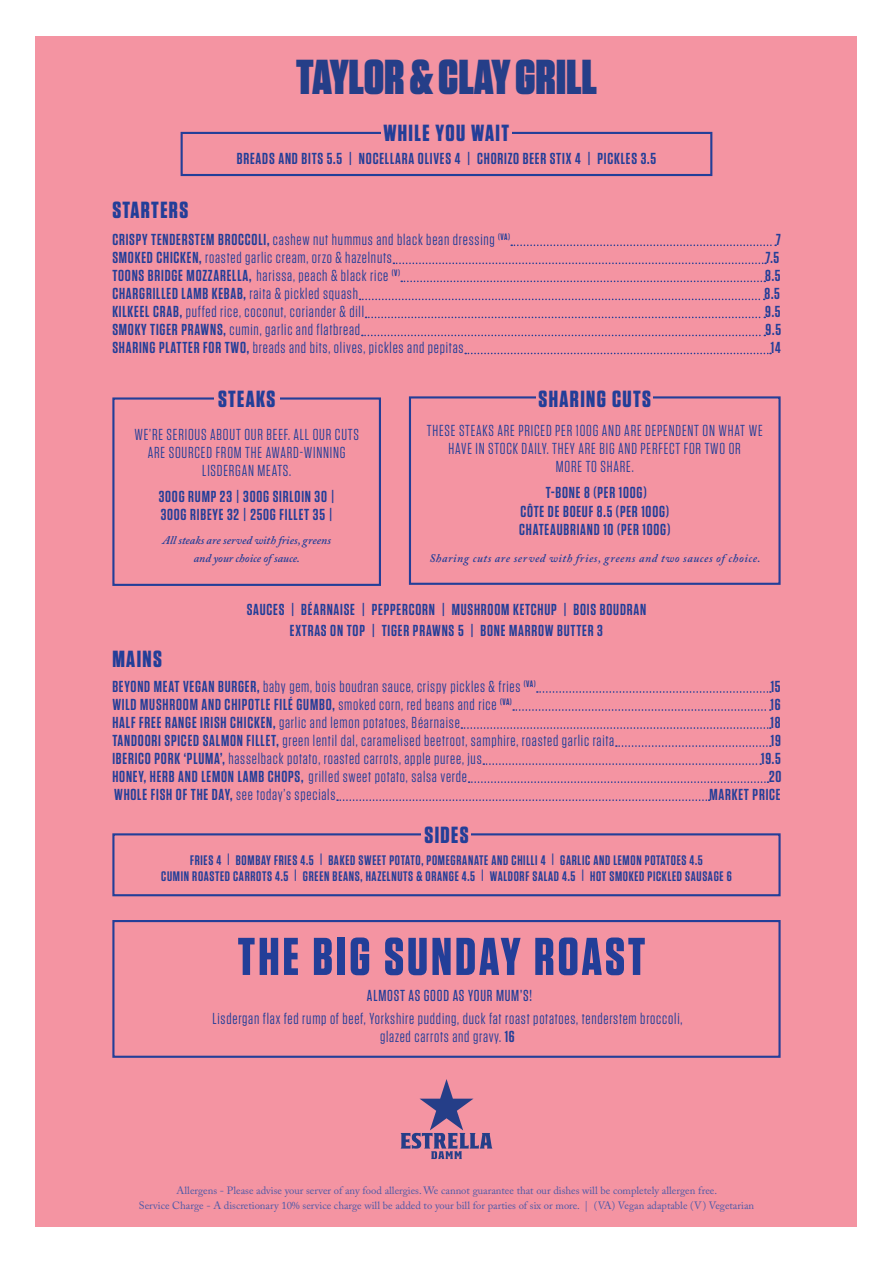
<style>
.page{position:relative;width:893px;height:1263px;background:#fff}
.page>*{position:absolute;margin:0;border:0;box-sizing:border-box;transform-origin:0 0}
.t1{font:700 53.1px "Tungsten";letter-spacing:.06em;color:#233e98}
.t2{font:900 48.9px "Tungsten";letter-spacing:.01em;color:#253e88}
.t3{font:700 23.4px "Tungsten";letter-spacing:.06em;color:#233e98}
.t4{font:15.9px/18px "Tungsten";letter-spacing:.05em;color:#233e98;text-align:center}
.t5{font:600 15.9px/18px "Tungsten";letter-spacing:.05em;color:#233e98;text-align:center}
.t6{font:500 15.9px "Tungsten";letter-spacing:.05em;color:#233e98}
.t7{font:600 13.8px/15.9px "Tungsten";letter-spacing:.05em;color:#233e98;text-align:center}
.t8{font:italic 600 11.7px "Adobe Caslon Pro";letter-spacing:.04em;color:#233e98}
.t9{font:italic 600 11.7px/18px "Adobe Caslon Pro";color:#233e98;text-align:center}
.t10{font:10.65px/14.9px "Adobe Caslon Pro";color:#4c59a7;text-align:center}
.s1{font-weight:600}
.s2{font-weight:400}
</style>
<div class="page">
<div style="left:36px;top:36px;width:821px;height:1191px;background:#f494a2"></div>
<div style="left:112px;top:920px;width:669px;height:138px;border:2px solid #233e98"></div>
<svg style="left:537px;top:691px;width:234px;height:2px"></svg>
<svg style="left:513px;top:709px;width:258px;height:2px"></svg>
<svg style="left:461px;top:727px;width:310px;height:2px"></svg>
<svg style="left:616px;top:745px;width:155px;height:2px"></svg>
<svg style="left:483px;top:763px;width:278px;height:2px"></svg>
<svg style="left:469px;top:781px;width:299px;height:2px"></svg>
<svg style="left:337px;top:799px;width:373px;height:2px"></svg>
<div style="left:181px;top:132px;width:531px;height:44px;border:2px solid #233e98"></div>
<div style="left:381px;top:122px;width:130px;height:19px;background:#f494a2"></div>
<svg style="left:511px;top:244px;width:265px;height:2px"></svg>
<svg style="left:393px;top:262px;width:373px;height:2px"></svg>
<svg style="left:401px;top:281px;width:364px;height:1px"></svg>
<svg style="left:360px;top:299px;width:405px;height:1px"></svg>
<svg style="left:366px;top:317px;width:399px;height:1px"></svg>
<svg style="left:362px;top:335px;width:403px;height:1px"></svg>
<svg style="left:465px;top:353px;width:306px;height:1px"></svg>
<div style="left:112px;top:397px;width:269px;height:189px;border:2px solid #233e98"></div>
<div style="left:214px;top:388px;width:66px;height:19px;background:#f494a2"></div>
<div style="left:409px;top:396px;width:372px;height:189px;border:2px solid #233e98"></div>
<div style="left:537px;top:388px;width:116px;height:19px;background:#f494a2"></div>
<div style="left:112px;top:833px;width:669px;height:63px;border:2px solid #233e98"></div>
<div style="left:422px;top:824px;width:49px;height:19px;background:#f494a2"></div>
<svg style="left:401px;top:1079px;width:91px;height:80px"></svg>
<h2 class="t2" style="left:296px;top:49px;width:302px">TAYLOR &amp; CLAY GRILL</h2>
<h3 class="t3" style="left:383px;top:120px;width:127px">WHILE YOU WAIT</h3>
<h3 class="t3" style="left:112px;top:197px;width:77px">STARTERS</h3>
<p class="t5" style="left:237px;top:149px;width:421px">BREADS AND BITS 5.5 | NOCELLARA OLIVES 4 | CHORIZO BEER STIX 4 | PICKLES 3.5</p>
<p class="t4" style="left:112px;top:231px;width:399px"><span class="s1">CRISPY TENDERSTEM BROCCOLI,</span> cashew nut hummus and black bean dressing <sup>(VA)</sup></p>
<p class="t5" style="left:776px;top:231px;width:6px">7</p>
<p class="t4" style="left:112px;top:249px;width:281px"><span class="s1">SMOKED CHICKEN,</span> roasted garlic cream, orzo &amp; hazelnuts</p>
<p class="t5" style="left:766px;top:249px;width:15px">7.5</p>
<p class="t4" style="left:112px;top:267px;width:289px"><span class="s1">TOONS BRIDGE MOZZARELLA,</span> harissa, peach &amp; black rice <sup>(V)</sup></p>
<p class="t5" style="left:765px;top:267px;width:17px">8.5</p>
<p class="t5" style="left:112px;top:285px;width:247px">CHARGRILLED LAMB KEBAB, <span class="s2">raita &amp; pickled squash</span></p>
<p class="t5" style="left:764px;top:285px;width:17px">8.5</p>
<p class="t4" style="left:112px;top:303px;width:253px"><span class="s1">KILKEEL CRAB,</span> puffed rice, coconut, coriander &amp; dill</p>
<p class="t5" style="left:765px;top:303px;width:17px">9.5</p>
<p class="t4" style="left:112px;top:321px;width:249px"><span class="s1">SMOKY TIGER PRAWNS,</span> cumin, garlic and flatbread</p>
<p class="t5" style="left:766px;top:321px;width:17px">9.5</p>
<p class="t4" style="left:112px;top:339px;width:353px"><span class="s1">SHARING PLATTER FOR TWO,</span> breads and bits, olives, pickles and pepitas</p>
<p class="t5" style="left:771px;top:339px;width:11px">14</p>
<h3 class="t3" style="left:218px;top:386px;width:59px">STEAKS</h3>
<h3 class="t3" style="left:539px;top:386px;width:114px">SHARING CUTS</h3>
<p class="t4" style="left:427px;top:422px;width:337px">THESE STEAKS ARE PRICED PER 100G AND ARE DEPENDENT ON WHAT WE<br>HAVE IN STOCK DAILY. THEY ARE BIG AND PERFECT FOR TWO OR<br>MORE TO SHARE.</p>
<p class="t5" style="left:519px;top:484px;width:153px">T-BONE 8 (PER 100G)<br>CÔTE DE BOEUF 8.5 (PER 100G)<br>CHATEAUBRIAND 10 (PER 100G)</p>
<p class="t8" style="left:429px;top:551px;width:333px">Sharing cuts are served with fries, greens and two sauces of choice.</p>
<p class="t5" style="left:247px;top:599px;width:401px;line-height:21.1px">SAUCES | BÉARNAISE | PEPPERCORN | MUSHROOM KETCHUP | BOIS BOUDRAN<br>EXTRAS ON TOP | TIGER PRAWNS 5 | BONE MARROW BUTTER 3</p>
<p class="t4" style="left:135px;top:425px;width:226px">WE’RE SERIOUS ABOUT OUR BEEF. ALL OUR CUTS<br>ARE SOURCED FROM THE AWARD-WINNING<br>LISDERGAN MEATS.</p>
<p class="t5" style="left:159px;top:488px;width:177px;text-align:left">300G RUMP 23 | 300G SIRLOIN 30 |<br>300G RIBEYE 32 | 250G FILLET 35 |</p>
<p class="t9" style="left:162px;top:531px;width:170px">All steaks are served with fries, greens and your choice of sauce.</p>
<h3 class="t3" style="left:112px;top:646px;width:51px">MAINS</h3>
<p class="t4" style="left:112px;top:678px;width:425px"><span class="s1">BEYOND MEAT VEGAN BURGER,</span> baby gem, bois boudran sauce, crispy pickles &amp; fries <sup>(VA)</sup></p>
<p class="t5" style="left:771px;top:678px;width:11px">15</p>
<p class="t5" style="left:112px;top:696px;width:401px">WILD MUSHROOM AND CHIPOTLE FILÉ GUMBO, <span class="s2">smoked corn, red beans and rice</span> <sup>(VA)</sup></p>
<p class="t5" style="left:770px;top:696px;width:12px">16</p>
<p class="t4" style="left:112px;top:714px;width:349px"><span class="s1">HALF FREE RANGE IRISH CHICKEN,</span> garlic and lemon potatoes, Béarnaise</p>
<p class="t5" style="left:771px;top:714px;width:12px">18</p>
<p class="t4" style="left:112px;top:732px;width:503px"><span class="s1">TANDOORI SPICED SALMON FILLET,</span> green lentil dal, caramelised beetroot, samphire, roasted garlic raita</p>
<p class="t5" style="left:771px;top:732px;width:12px">19</p>
<p class="t4" style="left:112px;top:750px;width:371px"><span class="s1">IBERICO PORK ‘PLUMA’,</span> hasselback potato, roasted carrots, apple puree, jus</p>
<p class="t5" style="left:761px;top:750px;width:21px">19.5</p>
<p class="t4" style="left:112px;top:768px;width:356px"><span class="s1">HONEY, HERB AND LEMON LAMB CHOPS,</span> grilled sweet potato, salsa verde</p>
<p class="t5" style="left:769px;top:768px;width:14px">20</p>
<p class="t5" style="left:114px;top:786px;width:223px">WHOLE FISH OF THE DAY, <span class="s2">see today’s specials</span></p>
<p class="t5" style="left:709px;top:786px;width:73px">MARKET PRICE</p>
<h3 class="t3" style="left:424px;top:822px;width:45px">SIDES</h3>
<p class="t7" style="left:161px;top:852px;width:572px">FRIES 4 | BOMBAY FRIES 4.5 | BAKED SWEET POTATO, POMEGRANATE AND CHILLI 4 | GARLIC AND LEMON POTATOES 4.5<br>CUMIN ROASTED CARROTS 4.5 | GREEN BEANS, HAZELNUTS &amp; ORANGE 4.5 | WALDORF SALAD 4.5 | HOT SMOKED PICKLED SAUSAGE 6</p>
<h1 class="t1" style="left:238px;top:928px;width:409px">THE BIG SUNDAY ROAST</h1>
<p class="t6" style="left:367px;top:987px;width:166px">ALMOST AS GOOD AS YOUR MUM’S!</p>
<p class="t4" style="left:212px;top:1010px;width:471px">Lisdergan flax fed rump of beef, Yorkshire pudding, duck fat roast potatoes, tenderstem broccoli, glazed carrots and gravy. <span class="s1">16</span></p>
<p class="t10" style="left:139px;top:1182px;width:617px">Allergens - Please advise your server of any food allergies. We cannot guarantee that our dishes will be completely allergen free.<br>Service Charge - A discretionary 10% service charge will be added to your bill for parties of six or more. | (VA) Vegan adaptable (V) Vegetarian</p>
</div>
